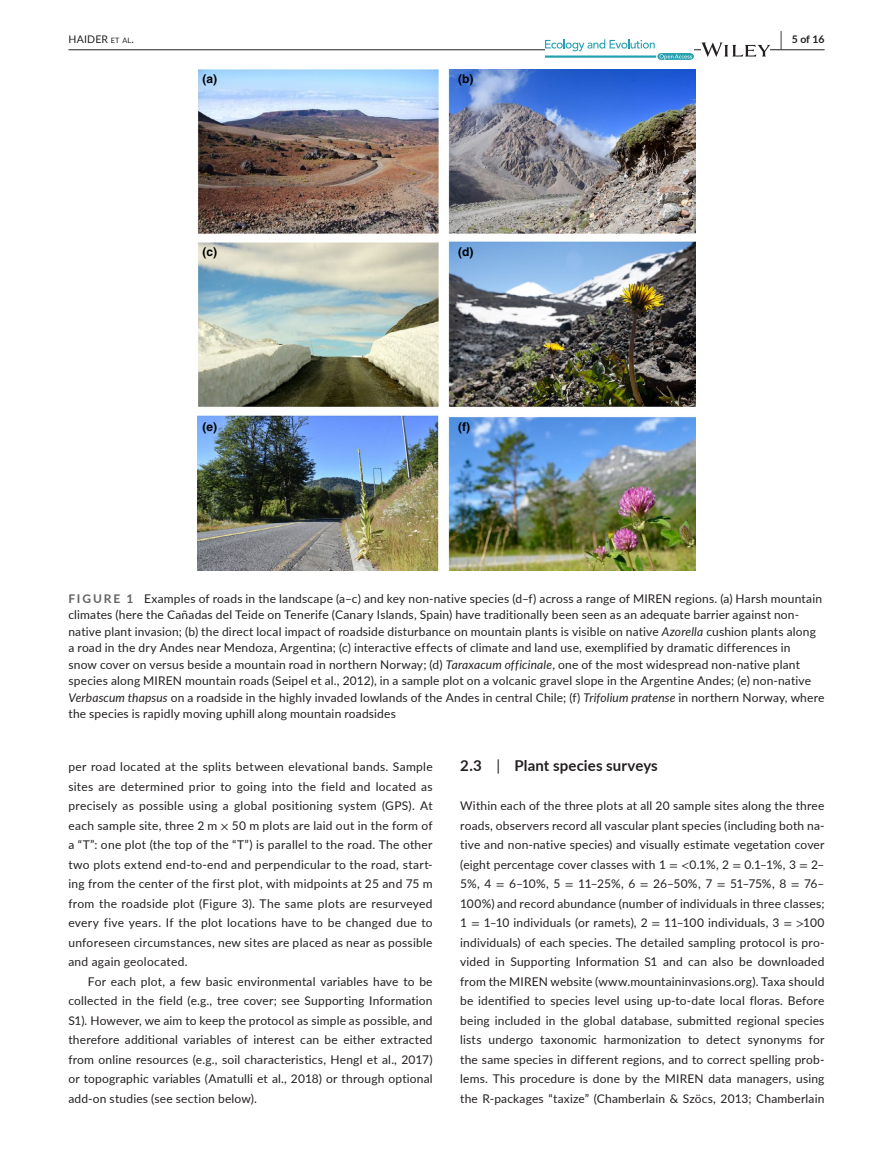
<style>
.page{position:relative;width:893px;height:1174px;background:#fff}
.page>*{position:absolute;margin:0;border:0;box-sizing:border-box;transform-origin:0 0}
.t1{font:700 15px "Lato";letter-spacing:.01em;color:#231f20}
.t2{font:12px/19.5px "Lato";letter-spacing:.015em;color:#231f20;text-align:justify}
.t3{font:700 12px "Helvetica";color:#000}
.t4{font:10.5px "Lato";letter-spacing:.02em;color:#231f20}
.t5{font:700 10.5px "Lato";color:#231f20}
.s1{font-size:7.35px}
.s2{font-size:19.5px}
.s3{font-weight:700;color:#636366}
.s4{font-style:italic}
.s5{font-family:"STIX"}
.s6{font-weight:400}
</style>
<div class="page">
<hr style="left:68px;top:49px;width:756px;height:1px;background:#231f20">
<svg style="left:545px;top:39px;width:149px;height:21px"></svg>
<svg style="left:701px;top:42px;width:69px;height:15px"></svg>
<img style="left:198px;top:69px;width:497px;height:501px">
<p class="t4" style="left:68px;top:31px;width:67px">HAIDER <span class="s1">et al</span>.</p>
<p class="t5" style="left:780px;top:31px;width:46px"><span class="s2">|</span> 5 of 16</p>
<p class="t3" style="left:202px;top:71px;width:16px">(a)</p>
<p class="t3" style="left:458px;top:71px;width:17px">(b)</p>
<p class="t3" style="left:202px;top:244px;width:16px">(c)</p>
<p class="t3" style="left:458px;top:244px;width:17px">(d)</p>
<p class="t3" style="left:202px;top:420px;width:16px">(e)</p>
<p class="t3" style="left:458px;top:420px;width:13px">(f)</p>
<p class="t2" style="left:68px;top:589px;width:758px;line-height:16.5px;text-align:left"><span class="s3">FIGURE 1</span> Examples of roads in the landscape (a–c) and key non-native species (d–f) across a range of MIREN regions. (a) Harsh mountain climates (here the Cañadas del Teide on Tenerife (Canary Islands, Spain) have traditionally been seen as an adequate barrier against non&shy;native plant invasion; (b) the direct local impact of roadside disturbance on mountain plants is visible on native <span class="s4">Azorella</span> cushion plants along a road in the dry Andes near Mendoza, Argentina; (c) interactive effects of climate and land use, exemplified by dramatic differences in<br>snow cover on versus beside a mountain road in northern Norway; (d) <span class="s4">Taraxacum officinale</span>, one of the most widespread non-native plant species along MIREN mountain roads (Seipel et al., 2012), in a sample plot on a volcanic gravel slope in the Argentine Andes; (e) non-native <span class="s4">Verbascum thapsus</span> on a roadside in the highly invaded lowlands of the Andes in central Chile; (f) <span class="s4">Trifolium pratense</span> in northern Norway, where the species is rapidly moving uphill along mountain roadsides</p>
<p class="t2" style="left:68px;top:756px;width:366px">per road located at the splits between elevational bands. Sample sites are determined prior to going into the field and located as precisely as possible using a global positioning system (GPS). At each sample site, three 2 m <span class="s5">×</span> 50 m plots are laid out in the form of a “T”: one plot (the top of the “T”) is parallel to the road. The other two plots extend end-to-end and perpendicular to the road, start&shy;ing from the center of the first plot, with midpoints at 25 and 75 m from the roadside plot (Figure 3). The same plots are resurveyed every five years. If the plot locations have to be changed due to unforeseen circumstances, new sites are placed as near as possible and again geolocated.</p>
<p class="t2" style="left:68px;top:971px;width:366px;text-indent:20px">For each plot, a few basic environmental variables have to be collected in the field (e.g., tree cover; see Supporting Information S1). However, we aim to keep the protocol as simple as possible, and therefore additional variables of interest can be either extracted from online resources (e.g., soil characteristics, Hengl et al., 2017) or topographic variables (Amatulli et al., 2018) or through optional add-on studies (see section below).</p>
<p class="t1" style="left:460px;top:755px;width:199px">2.3 <span class="s6">|</span> Plant species surveys</p>
<p class="t2" style="left:460px;top:795px;width:366px">Within each of the three plots at all 20 sample sites along the three roads, observers record all vascular plant species (including both na&shy;tive and non-native species) and visually estimate vegetation cover (eight percentage cover classes with 1 <span class="s5">= &lt;</span>0.1%, 2 <span class="s5">=</span> 0.1–1%, 3 <span class="s5">=</span> 2– 5%, 4 <span class="s5">=</span> 6–10%, 5 <span class="s5">=</span> 11–25%, 6 <span class="s5">=</span> 26–50%, 7 <span class="s5">=</span> 51–75%, 8 <span class="s5">=</span> 76– 100%) and record abundance (number of individuals in three classes; 1 <span class="s5">=</span> 1–10 individuals (or ramets), 2 <span class="s5">=</span> 11–100 individuals, 3 <span class="s5">= &gt;</span>100 individuals) of each species. The detailed sampling protocol is pro&shy;vided in Supporting Information S1 and can also be downloaded from the MIREN website (www.mountaininvasions.org). Taxa should be identified to species level using up-to-date local floras. Before being included in the global database, submitted regional species lists undergo taxonomic harmonization to detect synonyms for the same species in different regions, and to correct spelling prob&shy;lems. This procedure is done by the MIREN data managers, using the R-packages “taxize” (Chamberlain &amp; Szöcs, 2013; Chamberlain</p>
</div>
